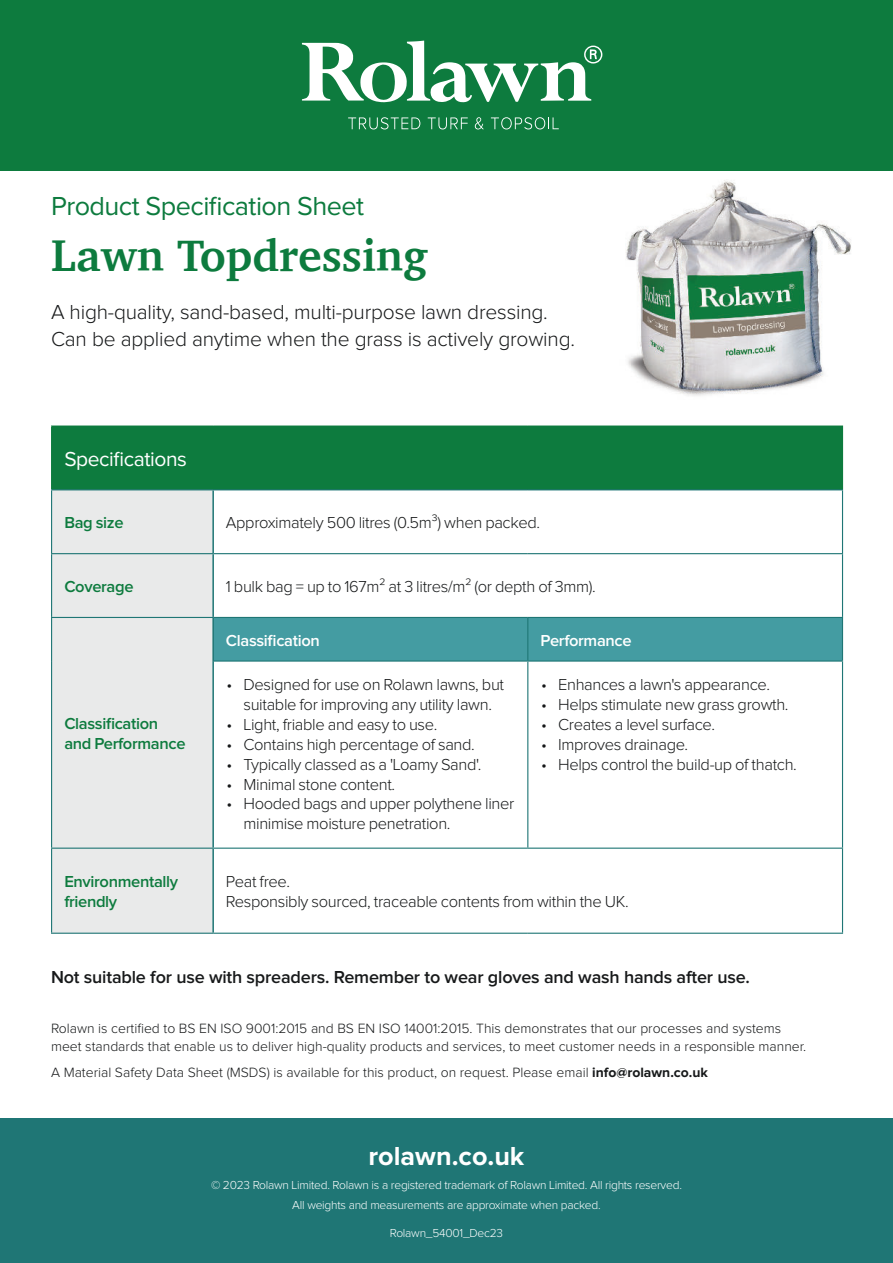
<style>
.page{position:relative;width:893px;height:1263px;background:#fff}
.page>*{position:absolute;margin:0;border:0;box-sizing:border-box;transform-origin:0 0}
.t1{font:700 45px "Charter";color:#0d7b3e}
.t2{font:27px "Proxima Nova";letter-spacing:-.02em;color:#0d7b3e}
.t3{font:700 27px "Proxima Nova";color:#fff}
.t4{font:300 21px/27px "Proxima Nova";letter-spacing:-.01em;color:#17191a}
.t5{font:21px "Proxima Nova";letter-spacing:-.02em;color:#fff}
.t6{font:600 18px "Proxima Nova";letter-spacing:-.01em;color:#17191a}
.t7{font:300 16.5px/19.8px "Proxima Nova";letter-spacing:-.02em;color:#17191a}
.t8{font:600 16.5px/19.8px "Proxima Nova";letter-spacing:-.02em;color:#0d7b3e}
.t9{font:600 16.5px "Proxima Nova";letter-spacing:-.02em;color:#fff}
.t10{font:300 13.95px/18px "Proxima Nova";color:#17191a}
.t11{font:300 12px/19.8px "Proxima Nova";letter-spacing:-.02em;color:#fff;text-align:center}
.s1{font-weight:700}
</style>
<div class="page">
<img style="left:603px;top:170px;width:256px;height:226px">
<div style="left:0;top:0;width:893px;height:170px;background:#0d7b3e"></div>
<svg style="left:302px;top:41px;width:300px;height:61px"></svg>
<svg style="left:348px;top:117px;width:72px;height:12px"></svg>
<svg style="left:428px;top:117px;width:40px;height:12px"></svg>
<svg style="left:475px;top:117px;width:9px;height:12px"></svg>
<svg style="left:491px;top:117px;width:68px;height:12px"></svg>
<div style="left:52px;top:426px;width:790px;height:64px;background:#0d7b3e"></div>
<div style="left:52px;top:490px;width:160px;height:443px;background:#e9eaea"></div>
<div style="left:214px;top:618px;width:628px;height:42px;background:#449ca2"></div>
<hr style="left:212px;top:490px;width:2px;height:63px;background:#1f7675">
<hr style="left:212px;top:554px;width:2px;height:63px;background:#1f7675">
<hr style="left:212px;top:618px;width:2px;height:43px;background:#1f7675">
<hr style="left:212px;top:661px;width:2px;height:186px;background:#1f7675">
<hr style="left:212px;top:849px;width:2px;height:84px;background:#1f7675">
<hr style="left:51px;top:490px;width:1px;height:63px;background:#1f7675">
<hr style="left:842px;top:490px;width:1px;height:63px;background:#1f7675">
<hr style="left:51px;top:554px;width:1px;height:63px;background:#1f7675">
<hr style="left:842px;top:554px;width:1px;height:63px;background:#1f7675">
<hr style="left:51px;top:617px;width:162px;height:1px;background:#1f7675">
<hr style="left:51px;top:618px;width:1px;height:43px;background:#1f7675">
<hr style="left:213px;top:617px;width:315px;height:1px;background:#1f7675">
<hr style="left:528px;top:617px;width:315px;height:1px;background:#1f7675">
<hr style="left:527px;top:618px;width:1px;height:42px;background:#1f7675">
<hr style="left:842px;top:618px;width:1px;height:42px;background:#1f7675">
<hr style="left:51px;top:661px;width:1px;height:186px;background:#1f7675">
<hr style="left:214px;top:660px;width:314px;height:2px;background:#1f7675">
<hr style="left:528px;top:660px;width:315px;height:2px;background:#1f7675">
<hr style="left:527px;top:662px;width:1px;height:185px;background:#1f7675">
<hr style="left:842px;top:662px;width:1px;height:185px;background:#1f7675">
<hr style="left:51px;top:849px;width:1px;height:84px;background:#1f7675">
<hr style="left:842px;top:849px;width:1px;height:84px;background:#1f7675">
<hr style="left:51px;top:425px;width:162px;height:2px;background:#0d7b3e">
<hr style="left:51px;top:427px;width:1px;height:62px;background:#0d7b3e">
<hr style="left:213px;top:425px;width:315px;height:2px;background:#0d7b3e">
<hr style="left:528px;top:425px;width:315px;height:2px;background:#0d7b3e">
<hr style="left:842px;top:427px;width:1px;height:62px;background:#0d7b3e">
<hr style="left:51px;top:489px;width:162px;height:1px;background:#1f7675">
<hr style="left:213px;top:489px;width:315px;height:1px;background:#1f7675">
<hr style="left:528px;top:489px;width:315px;height:1px;background:#1f7675">
<hr style="left:51px;top:553px;width:162px;height:1px;background:#1f7675">
<hr style="left:213px;top:553px;width:315px;height:1px;background:#1f7675">
<hr style="left:528px;top:553px;width:315px;height:1px;background:#1f7675">
<hr style="left:51px;top:847px;width:162px;height:2px;background:#1f7675">
<hr style="left:213px;top:847px;width:315px;height:2px;background:#1f7675">
<hr style="left:528px;top:847px;width:315px;height:2px;background:#1f7675">
<hr style="left:51px;top:933px;width:162px;height:1px;background:#1f7675">
<hr style="left:213px;top:933px;width:315px;height:1px;background:#1f7675">
<hr style="left:528px;top:933px;width:315px;height:1px;background:#1f7675">
<div style="left:0;top:1118px;width:893px;height:145px;background:#1f7675"></div>
<h2 class="t2" style="left:51px;top:194px;width:315px">Product Specification Sheet</h2>
<h1 class="t1" style="left:51px;top:238px;width:378px">Lawn Topdressing</h1>
<p class="t4" style="left:51px;top:298px;width:526px">A high-quality, sand-based, multi-purpose lawn dressing.<br>Can be applied anytime when the grass is actively growing.</p>
<p class="t5" style="left:64px;top:450px;width:124px">Specifications</p>
<p class="t8" style="left:64px;top:514px;width:61px">Bag size</p>
<p class="t7" style="left:226px;top:513px;width:316px">Approximately 500 litres (0.5m³) when packed.</p>
<p class="t8" style="left:64px;top:578px;width:71px">Coverage</p>
<p class="t7" style="left:226px;top:577px;width:371px">1 bulk bag = up to 167m² at 3 litres/m² (or depth of 3mm).</p>
<p class="t8" style="left:64px;top:715px;width:123px">Classification and Performance</p>
<p class="t9" style="left:226px;top:633px;width:95px">Classification</p>
<p class="t9" style="left:541px;top:633px;width:93px">Performance</p>
<p class="t7" style="left:226px;top:675px;width:279px;text-align:center">• Designed for use on Rolawn lawns, but suitable for improving any utility lawn.</p>
<p class="t7" style="left:226px;top:715px;width:212px">• Light, friable and easy to use.</p>
<p class="t7" style="left:226px;top:735px;width:250px">• Contains high percentage of sand.</p>
<p class="t7" style="left:226px;top:755px;width:256px">• Typically classed as a 'Loamy Sand'.</p>
<p class="t7" style="left:226px;top:774px;width:170px">• Minimal stone content.</p>
<p class="t7" style="left:243px;top:794px;width:272px;text-indent:-17px">• Hooded bags and upper polythene liner minimise moisture penetration.</p>
<p class="t7" style="left:541px;top:675px;width:230px">• Enhances a lawn's appearance.</p>
<p class="t7" style="left:541px;top:695px;width:249px">• Helps stimulate new grass growth.</p>
<p class="t7" style="left:541px;top:715px;width:175px">• Creates a level surface.</p>
<p class="t7" style="left:541px;top:735px;width:149px">• Improves drainage.</p>
<p class="t7" style="left:541px;top:755px;width:257px">• Helps control the build-up of thatch.</p>
<p class="t8" style="left:64px;top:873px;width:115px">Environmentally friendly</p>
<p class="t7" style="left:226px;top:872px;width:404px">Peat free.<br>Responsibly sourced, traceable contents from within the UK.</p>
<p class="t6" style="left:51px;top:969px;width:700px">Not suitable for use with spreaders. Remember to wear gloves and wash hands after use.</p>
<p class="t10" style="left:51px;top:1019px;width:757px">Rolawn is certified to BS EN ISO 9001:2015 and BS EN ISO 14001:2015. This demonstrates that our processes and systems meet standards that enable us to deliver high-quality products and services, to meet customer needs in a responsible manner.</p>
<p class="t10" style="left:51px;top:1063px;width:658px">A Material Safety Data Sheet (MSDS) is available for this product, on request. Please email <span class="s1">info@rolawn.co.uk</span></p>
<h2 class="t3" style="left:368px;top:1144px;width:157px">rolawn.co.uk</h2>
<p class="t11" style="left:211px;top:1175px;width:472px">© 2023 Rolawn Limited. Rolawn is a registered trademark of Rolawn Limited. All rights reserved.<br>All weights and measurements are approximate when packed.</p>
<p class="t11" style="left:390px;top:1223px;width:115px">Rolawn_54001_Dec23</p>
</div>
